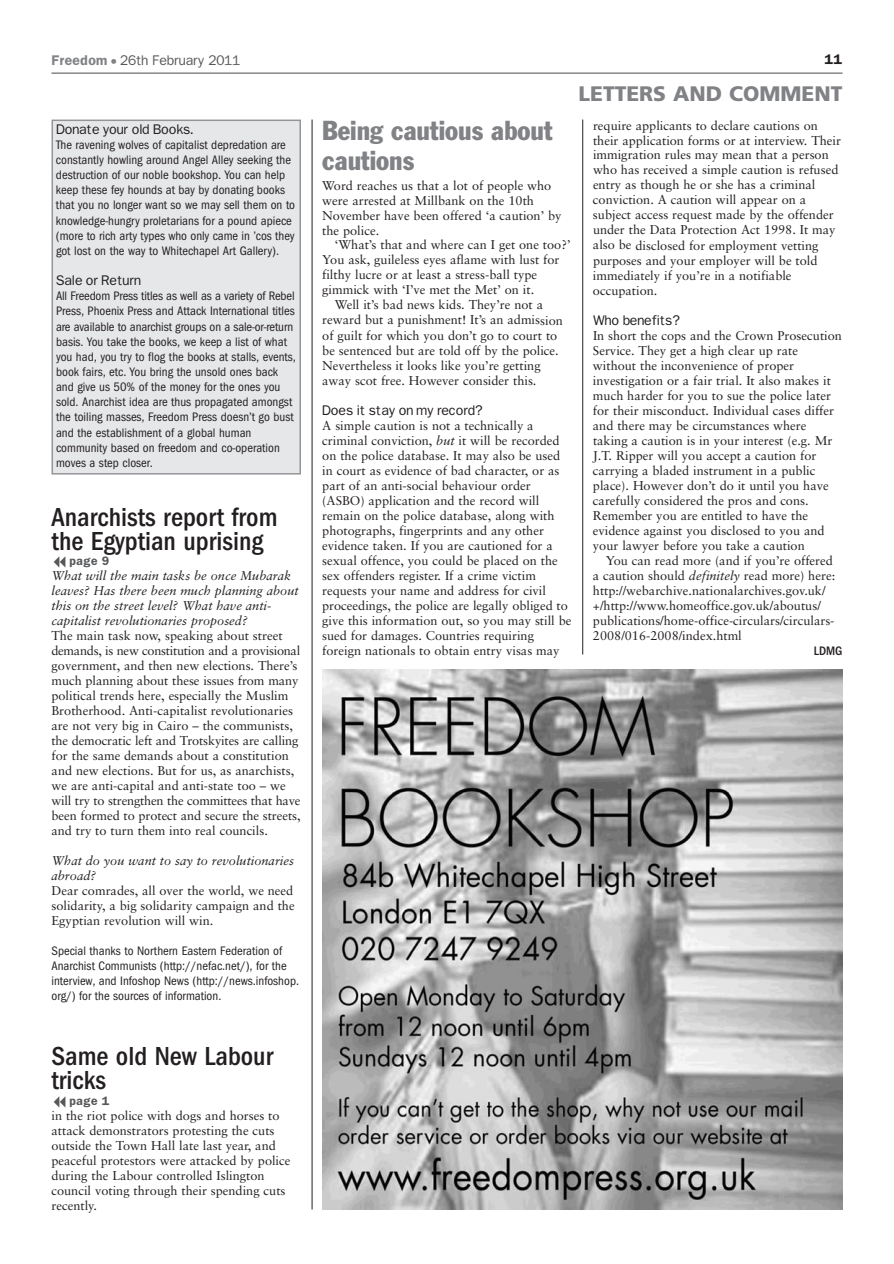
<style>
.page{position:relative;width:894px;height:1264px;background:#fff}
.page>*{position:absolute;margin:0;border:0;box-sizing:border-box;transform-origin:0 0}
.t1{font:500 condensed 27px/24px "Franklin Gothic";color:#231f20}
.t2{font:condensed 27px/30px "Franklin Gothic";color:#808285}
.t3{font:900 21px "Frutiger";color:#808285}
.t4{font:12.75px/15px "Sabon";color:#231f20}
.t5{font:condensed 12.75px/15.1px "Franklin Gothic";color:#231f20}
.t6{font:italic 12.75px/15px "Sabon";color:#231f20}
.t7{font:500 condensed 12.75px "Franklin Gothic";color:#231f20}
.t8{font:12px "Franklin";color:#231f20}
.t9{font:12px "Franklin";color:#57585a}
.t10{font:12px "Franklin Demi";color:#231f20}
.t11{font:10.5px "Franklin Demi";color:#57585a}
.s1{font-family:"Franklin Demi";color:#808285}
.s2{color:#808285}
.s3{font-style:italic}
</style>
<div class="page">
<hr style="left:51px;top:73px;width:791px;height:1px;background:#808285">
<hr style="left:312px;top:120px;width:1px;height:1089px;background:#231f20">
<hr style="left:582px;top:120px;width:1px;height:534px;background:#231f20">
<img style="left:322px;top:669px;width:520px;height:540px">
<div style="left:53px;top:121px;width:246px;height:352px;background:#e6e7e9"></div>
<div style="left:52px;top:120px;width:249px;height:354px;border:2px solid #939598"></div>
<p class="t9" style="left:52px;top:54px;width:190px"><span class="s1">Freedom</span> <span class="s2">•</span> 26th February 2011</p>
<p class="t10" style="left:824px;top:53px;width:20px">11</p>
<h2 class="t3" style="left:579px;top:86px;width:265px">LETTERS AND COMMENT</h2>
<p class="t8" style="left:56px;top:123px;width:139px">Donate your old Books.</p>
<p class="t5" style="left:56px;top:137px;width:241px">The ravening wolves of capitalist depredation are constantly howling around Angel Alley seeking the destruction of our noble bookshop. You can help keep these fey hounds at bay by donating books that you no longer want so we may sell them on to knowledge-hungry proletarians for a pound apiece (more to rich arty types who only came in ’cos they got lost on the way to Whitechapel Art Gallery).</p>
<p class="t8" style="left:56px;top:274px;width:86px">Sale or Return</p>
<p class="t5" style="left:56px;top:288px;width:241px">All Freedom Press titles as well as a variety of Rebel Press, Phoenix Press and Attack International titles are available to anarchist groups on a sale-or-return basis. You take the books, we keep a list of what you had, you try to flog the books at stalls, events, book fairs, etc. You bring the unsold ones back and give us 50% of the money for the ones you sold. Anarchist idea are thus propagated amongst the toiling masses, Freedom Press doesn’t go bust and the establishment of a global human community based on freedom and co-operation moves a step closer.</p>
<h1 class="t1" style="left:52px;top:504px;width:228px">Anarchists report from the Egyptian uprising</h1>
<p class="t6" style="left:51px;top:568px;width:249px">What will the main tasks be once Mubarak leaves? Has there been much planning about this on the street level? What have anti&shy;capitalist revolutionaries proposed?</p>
<p class="t4" style="left:51px;top:629px;width:251px">The main task now, speaking about street demands, is new constitution and a provisional government, and then new elections. There’s much planning about these issues from many political trends here, especially the Muslim Brotherhood. Anti-capitalist revolu tionaries are not very big in Cairo – the communists, the democratic left and Trotskyites are calling for the same demands about a constitution and new elections. But for us, as anarchists, we are anti-capital and anti-state too – we will try to strengthen the committees that have been formed to protect and secure the streets, and try to turn them into real councils.</p>
<p class="t6" style="left:51px;top:853px;width:244px">What do you want to say to revolutionaries abroad?</p>
<p class="t4" style="left:51px;top:884px;width:245px;text-align:justify">Dear comrades, all over the world, we need solidarity, a big solidarity campaign and the Egyptian revolution will win.</p>
<p class="t5" style="left:51px;top:943px;width:249px">Special thanks to Northern Eastern Federation of Anarchist Communists (http://nefac.net/), for the interview, and Infoshop News (http://news.infoshop. org/) for the sources of information.</p>
<p class="t11" style="left:70px;top:555px;width:41px">page 9</p>
<h1 class="t1" style="left:52px;top:1044px;width:223px">Same old New Labour tricks</h1>
<p class="t4" style="left:51px;top:1109px;width:241px">in the riot police with dogs and horses to attack demonstrators protesting the cuts outside the Town Hall late last year, and peaceful protestors were attacked by police during the Labour controlled Islington council voting through their spending cuts recently.</p>
<p class="t11" style="left:70px;top:1095px;width:42px">page 1</p>
<h1 class="t2" style="left:322px;top:117px;width:232px">Being cautious about cautions</h1>
<p class="t4" style="left:322px;top:179px;width:241px">Word reaches us that a lot of people who were arrested at Millbank on the 10th<br>November have been offered ‘a caution’ by the police.</p>
<p class="t4" style="left:335px;top:239px;width:237px">‘What’s that and where can I get one too?’</p>
<p class="t4" style="left:322px;top:254px;width:239px">You ask, guileless eyes aflame with lust for</p>
<p class="t4" style="left:322px;top:269px;width:216px">filthy lucre or at least a stress-ball type</p>
<p class="t4" style="left:322px;top:284px;width:214px">gimmick with ‘I’ve met the Met’ on it.</p>
<p class="t4" style="left:335px;top:299px;width:210px">Well it’s bad news kids. They’re not a</p>
<p class="t4" style="left:322px;top:314px;width:242px">reward but a punishment! It’s an admission</p>
<p class="t4" style="left:322px;top:329px;width:237px">of guilt for which you don’t go to court to</p>
<p class="t4" style="left:322px;top:344px;width:238px">be sentenced but are told off by the police.</p>
<p class="t4" style="left:322px;top:359px;width:220px">Nevertheless it looks like you’re getting</p>
<p class="t4" style="left:322px;top:374px;width:216px">away scot free. However consider this.</p>
<p class="t8" style="left:322px;top:403px;width:162px">Does it stay on my record?</p>
<p class="t4" style="left:322px;top:419px;width:251px">A simple caution is not a technically a criminal conviction, <span class="s3">but</span> it will be recorded on the police database. It may also be used in court as evidence of bad character, or as part of an anti-social behaviour order (ASBO) application and the record will remain on the police database, along with photographs, fingerprints and any other evidence taken. If you are cautioned for a sexual offence, you could be placed on the sex offenders register. If a crime victim requests your name and address for civil proceedings, the police are legally obliged to give this information out, so you may still be sued for damages. Countries requiring foreign nationals to obtain entry visas may</p>
<p class="t4" style="left:593px;top:119px;width:250px">require applicants to declare cautions on their application forms or at interview. Their immigration rules may mean that a person who has received a simple caution is refused entry as though he or she has a criminal conviction. A caution will appear on a subject access request made by the offender under the Data Protection Act 1998. It may also be disclosed for employment vetting purposes and your employer will be told immediately if you’re in a notifiable occupation.</p>
<p class="t8" style="left:593px;top:313px;width:89px">Who benefits?</p>
<p class="t4" style="left:593px;top:329px;width:251px">In short the cops and the Crown Prosecution Service. They get a high clear up rate without the inconvenience of proper investigation or a fair trial. It also makes it much harder for you to sue the police later for their misconduct. Individual cases differ and there may be circumstances where taking a caution is in your interest (e.g. Mr J.T. Ripper will you accept a caution for carrying a bladed instrument in a public place). However don’t do it until you have carefully considered the pros and cons.<br>Remember you are entitled to have the evidence against you disclosed to you and your lawyer before you take a caution</p>
<p class="t4" style="left:593px;top:554px;width:244px;text-indent:13px">You can read more (and if you’re offered a caution should <span class="s3">definitely</span> read more) here: http://webarchive.nationalarchives.gov.uk/ +/http://www.homeoffice.gov.uk/aboutus/ publications/home-office-circulars/circulars-2008/016-2008/index.html</p>
<p class="t7" style="left:814px;top:643px;width:30px">LDMG</p>
</div>
